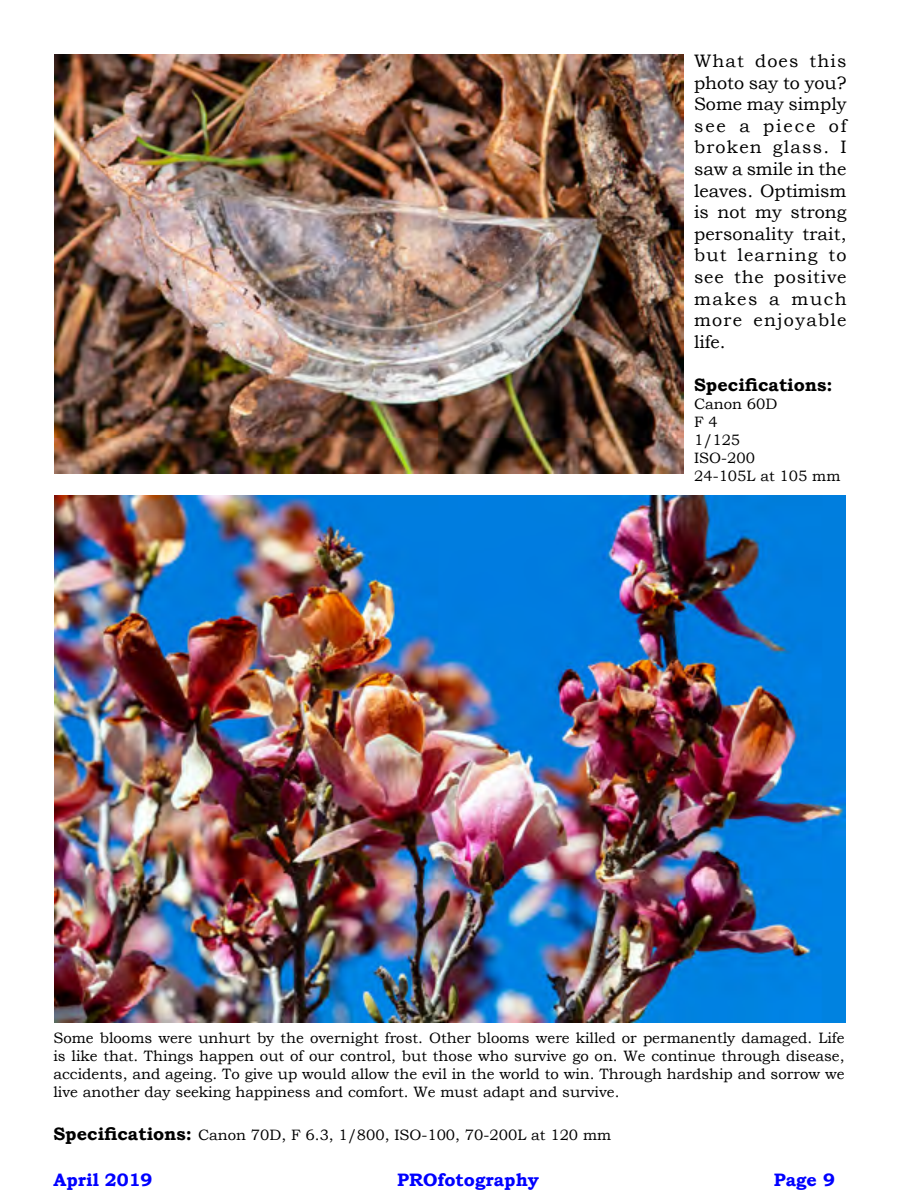
<style>
.page{position:relative;width:900px;height:1200px;background:#fff}
.page>*{position:absolute;margin:0;border:0;box-sizing:border-box;transform-origin:0 0}
.t1{font:18px/21.6px "Bookman Old Style";letter-spacing:.065em;color:#000;text-align:justify}
.t2{font:700 18px "Bookman Old Style";color:#00f}
.t3{font:700 18px "Bookman Old Style";color:#000}
.t4{font:15px/18px "Bookman Old Style";color:#000}
.s1{font-weight:700;font-size:18px}
</style>
<div class="page">
<img style="left:54px;top:495px;width:792px;height:528px">
<img style="left:54px;top:54px;width:630px;height:420px">
<p class="t1" style="left:694px;top:50px;width:154px">What does this photo say to you?<br>Some may simply see a piece of broken glass. I saw a smile in the leaves. Optimism is not my strong personality trait, but learning to see the positive makes a much more enjoyable life.</p>
<p class="t3" style="left:694px;top:372px;width:140px">Specifications:</p>
<p class="t4" style="left:694px;top:395px;width:148px">Canon 60D<br>F 4<br>1/125<br>ISO-200<br>24-105L at 105 mm</p>
<p class="t4" style="left:53px;top:1028px;width:793px;text-align:justify">Some blooms were unhurt by the overnight frost. Other blooms were killed or permanently damaged. Life is like that. Things happen out of our control, but those who survive go on. We continue through disease, accidents, and ageing. To give up would allow the evil in the world to win. Through hardship and sorrow we live another day seeking happiness and comfort. We must adapt and survive.</p>
<p class="t4" style="left:53px;top:1126px;width:559px"><span class="s1">Specifications:</span> Canon 70D, F 6.3, 1/800, ISO-100, 70-200L at 120 mm</p>
<p class="t2" style="left:53px;top:1167px;width:100px">April 2019</p>
<p class="t2" style="left:397px;top:1167px;width:143px">PROfotography</p>
<p class="t2" style="left:774px;top:1167px;width:63px">Page 9</p>
</div>
